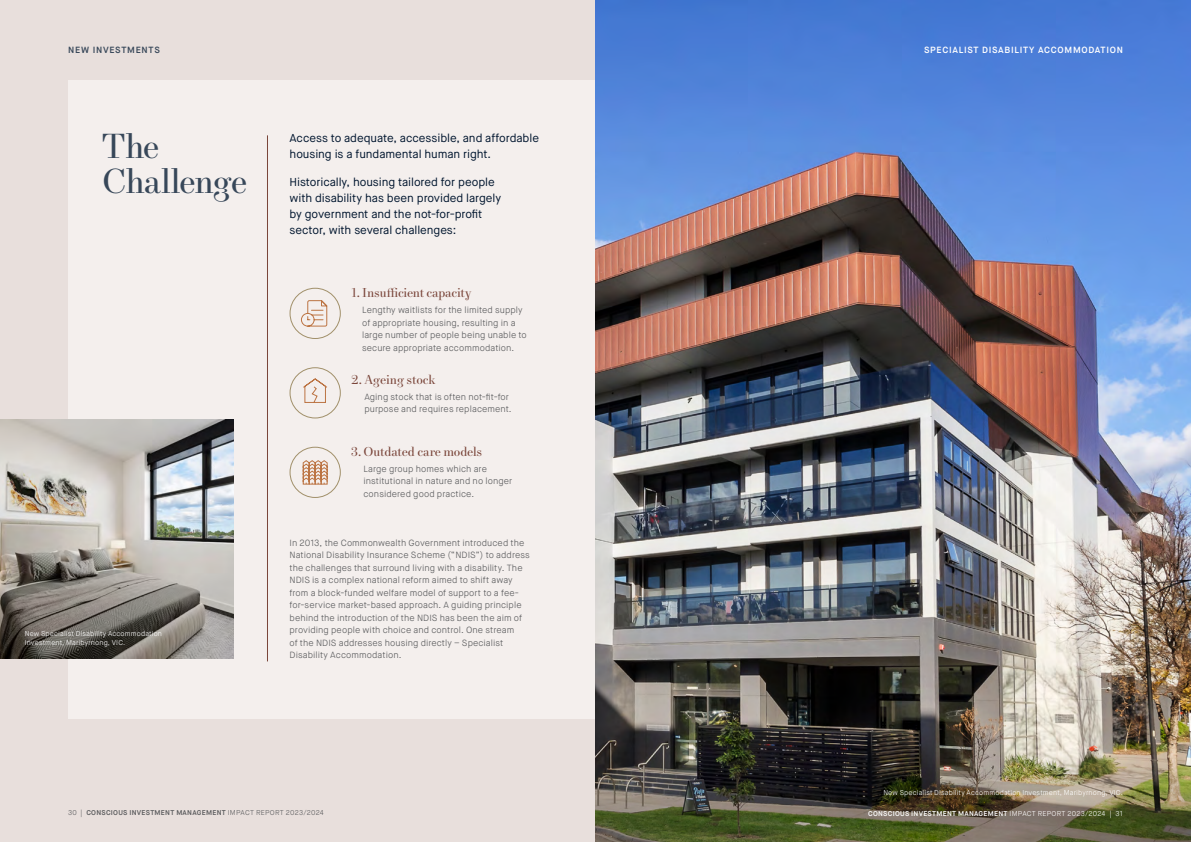
<style>
.page{position:relative;width:1191px;height:842px;background:#e8dfdc}
.page>*{position:absolute;margin:0;border:0;box-sizing:border-box;transform-origin:0 0}
.CC_Sub_heading{font:35px/35px "New Paris Text";letter-spacing:-.03em;color:#374759}
.CC_Pull_out{font:13px "New Paris Text";letter-spacing:-.01em;color:#7a453a}
.CC_Lead_in_22{font:11.5px/16px "Maison Neue";letter-spacing:-.005em;color:#00152e}
.CC_Bodycopy{font:300 9px/12.5px "Maison Neue";letter-spacing:.01em;color:#58595b}
.CC_Pull_out-2{font:300 9px/12.5px "Maison Neue";letter-spacing:.005em;color:#58595b}
.CC_Intro_Caps{font:600 9px "Maison Neue";letter-spacing:.075em;color:#fff}
.CC_Intro_Caps-2{font:600 9px "Maison Neue";letter-spacing:.08em;color:#374759}
.CC_Bodycopy-2{font:300 7px/9px "Maison Neue";letter-spacing:.015em;color:#fff}
.t1{font:600 7px "Maison Neue";letter-spacing:.04em;color:#58595b}
.t2{font:600 7px "Maison Neue";letter-spacing:.04em;color:#fff}
.s1{font-weight:300}
</style>
<div class="page">
<img style="left:595px;top:0;width:596px;height:741px">
<img style="left:595px;top:741px;width:596px;height:101px">
<div style="left:69px;top:80px;width:526px;height:639px;background:#f4efed"></div>
<hr style="left:267px;top:135px;width:1px;height:526px;background:#7a453a">
<svg style="left:301px;top:300px;width:27px;height:27px"></svg>
<div style="left:289px;top:288px;width:52px;height:51px;border:1px solid #a1906a;border-radius:50%"></div>
<svg style="left:303px;top:378px;width:24px;height:25px"></svg>
<div style="left:289px;top:367px;width:52px;height:51px;border:1px solid #a1906a;border-radius:50%"></div>
<svg style="left:302px;top:460px;width:26px;height:25px"></svg>
<div style="left:289px;top:447px;width:52px;height:51px;border:1px solid #a1906a;border-radius:50%"></div>
<img style="left:0;top:419px;width:233px;height:239px">
<p class="CC_Intro_Caps-2" style="left:68px;top:44px;width:93px">NEW INVESTMENTS</p>
<p class="CC_Intro_Caps" style="left:924px;top:44px;width:200px">SPECIALIST DISABILITY ACCOMMODATION</p>
<p class="CC_Sub_heading" style="left:102px;top:130px;width:147px">The<br>Challenge</p>
<p class="CC_Lead_in_22" style="left:289px;top:130px;width:251px">Access to adequate, accessible, and affordable housing is a fundamental human right.</p>
<p class="CC_Lead_in_22" style="left:289px;top:174px;width:213px">Historically, housing tailored for people with disability has been provided largely by government and the not-for-profit sector, with several challenges:</p>
<p class="CC_Bodycopy-2" style="left:25px;top:629px;width:139px">New Specialist Disability Accommodation<br>Investment, Maribyrnong, VIC.</p>
<p class="CC_Pull_out" style="left:351px;top:285px;width:122px">1. Insufficient capacity</p>
<p class="CC_Pull_out-2" style="left:362px;top:304px;width:166px">Lengthy waitlists for the limited supply of appropriate housing, resulting in a large number of people being unable to secure appropriate accommodation.</p>
<p class="CC_Pull_out" style="left:351px;top:372px;width:85px">2. Ageing stock</p>
<p class="CC_Pull_out-2" style="left:364px;top:391px;width:149px">Aging stock that is often not-fit-for purpose and requires replacement.</p>
<p class="CC_Pull_out" style="left:351px;top:444px;width:132px">3. Outdated care models</p>
<p class="CC_Pull_out-2" style="left:363px;top:463px;width:150px">Large group homes which are institutional in nature and no longer considered good practice.</p>
<p class="CC_Bodycopy" style="left:289px;top:536px;width:242px">In 2013, the Commonwealth Government introduced the National Disability Insurance Scheme (“NDIS”) to address the challenges that surround living with a disability. The NDIS is a complex national reform aimed to shift away from a block-funded welfare model of support to a fee&shy;for-service market-based approach. A guiding principle behind the introduction of the NDIS has been the aim of providing people with choice and control. One stream<br>of the NDIS addresses housing directly – Specialist Disability Accommodation.</p>
<p class="CC_Bodycopy-2" style="left:883px;top:788px;width:241px">New Specialist Disability Accommodation Investment, Maribyrnong, VIC.</p>
<p class="t1" style="left:68px;top:808px;width:257px"><span class="s1">30 |</span> CONSCIOUS INVESTMENT MANAGEMENT <span class="s1">IMPACT REPORT 2023/2024</span></p>
<p class="t2" style="left:868px;top:809px;width:256px">CONSCIOUS INVESTMENT MANAGEMENT <span class="s1">IMPACT REPORT 2023/2024 | 31</span></p>
</div>
